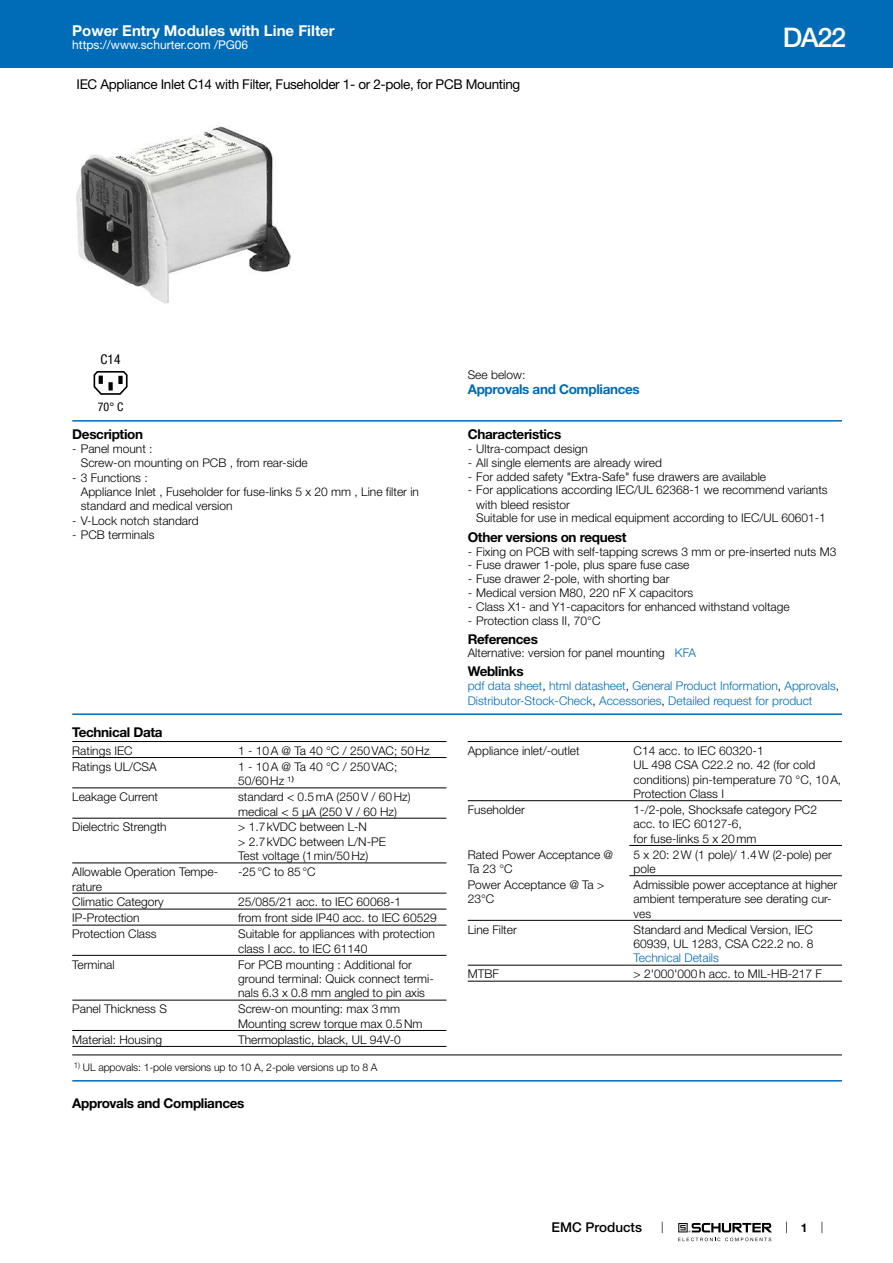
<style>
.page{position:relative;width:893px;height:1263px;background:#fff}
.page>*{position:absolute;margin:0;border:0;box-sizing:border-box;transform-origin:0 0}
.t1{font:500 27px "Helvetica Neue LT";color:#fff}
.t2{font:700 15px "Helvetica Neue LT";color:#fff}
.t3{font:700 13.5px "Helvetica Neue LT";letter-spacing:-.025em;color:#000}
.t4{font:13.5px "Helvetica Neue LT";letter-spacing:-.025em;color:#000}
.t5{font:700 13.5px "Helvetica Neue LT";letter-spacing:-.025em;color:#006bb6}
.t6{font:500 13.5px "Helvetica Neue LT";color:#000}
.t7{font:condensed 13.5px "Helvetica Neue LT";color:#000}
.t8{font:300 12px/14.4px "Helvetica Neue LT";color:#000}
.t9{font:300 12px/14.4px "Helvetica Neue LT";color:#006bb6}
.t10{font:12px "Helvetica Neue LT";color:#fff}
.t11{font:condensed 12px "Helvetica Neue LT";color:#000}
.t12{font:700 12px "Helvetica Neue LT";color:#000}
.t13{font:300 10.5px "Helvetica Neue LT";letter-spacing:-.01em;color:#000}
.s1{font-family:"Arial Unicode MS";font-weight:400}
.s2{color:#006bb6}
.s3{color:#000}
</style>
<div class="page">
<svg style="left:678px;top:1223px;width:94px;height:18px"></svg>
<div style="left:0;top:0;width:893px;height:68px;background:#006bb6"></div>
<img style="left:76px;top:126px;width:214px;height:178px">
<svg style="left:94px;top:371px;width:34px;height:24px"></svg>
<hr style="left:72px;top:420px;width:770px;height:2px;background:#006bb6">
<hr style="left:72px;top:713px;width:770px;height:2px;background:#006bb6">
<hr style="left:72px;top:741px;width:374px;height:1px;background:#000">
<hr style="left:72px;top:757px;width:374px;height:1px;background:#000">
<hr style="left:72px;top:787px;width:374px;height:1px;background:#000">
<hr style="left:72px;top:818px;width:374px;height:1px;background:#000">
<hr style="left:72px;top:862px;width:374px;height:1px;background:#000">
<hr style="left:72px;top:893px;width:374px;height:1px;background:#000">
<hr style="left:72px;top:909px;width:374px;height:1px;background:#000">
<hr style="left:72px;top:925px;width:374px;height:1px;background:#000">
<hr style="left:72px;top:955px;width:374px;height:1px;background:#000">
<hr style="left:72px;top:1000px;width:374px;height:1px;background:#000">
<hr style="left:72px;top:1030px;width:374px;height:1px;background:#000">
<hr style="left:72px;top:1046px;width:374px;height:1px;background:#000">
<hr style="left:468px;top:741px;width:374px;height:1px;background:#000">
<hr style="left:468px;top:800px;width:374px;height:1px;background:#000">
<hr style="left:629px;top:845px;width:213px;height:1px;background:#000">
<hr style="left:629px;top:875px;width:213px;height:1px;background:#000">
<hr style="left:468px;top:920px;width:374px;height:1px;background:#000">
<hr style="left:468px;top:965px;width:374px;height:1px;background:#000">
<hr style="left:468px;top:981px;width:374px;height:1px;background:#000">
<hr style="left:72px;top:1054px;width:770px;height:1px;background:#000">
<hr style="left:72px;top:1080px;width:770px;height:1px;background:#006bb6">
<p class="t2" style="left:72px;top:21px;width:264px">Power Entry Modules with Line Filter</p>
<p class="t10" style="left:72px;top:38px;width:178px">https://www.schurter.com /PG06</p>
<p class="t4" style="left:77px;top:76px;width:445px">IEC Appliance Inlet C14 with Filter, Fuseholder 1- or 2-pole, for PCB Mounting</p>
<h1 class="t1" style="left:783px;top:21px;width:65px">DA22</h1>
<p class="t7" style="left:101px;top:351px;width:21px">C14</p>
<p class="t11" style="left:98px;top:400px;width:27px">70° C</p>
<p class="t3" style="left:72px;top:426px;width:72px">Description</p>
<p class="t8" style="left:81px;top:441px;width:228px;text-indent:-9px">- Panel mount :<br>Screw-on mounting on PCB , from rear-side</p>
<p class="t8" style="left:81px;top:470px;width:340px;text-indent:-9px">- 3 Functions :<br>Appliance Inlet , Fuseholder for fuse-links 5 x 20 mm , Line filter in standard and medical version</p>
<p class="t8" style="left:72px;top:513px;width:128px">- V-Lock notch standard</p>
<p class="t8" style="left:72px;top:528px;width:84px">- PCB terminals</p>
<p class="t3" style="left:72px;top:723px;width:92px">Technical Data</p>
<p class="t8" style="left:72px;top:743px;width:62px">Ratings IEC</p>
<p class="t8" style="left:238px;top:743px;width:193px">1 - 10A @ Ta 40 °C / 250VAC; 50Hz</p>
<p class="t8" style="left:72px;top:759px;width:86px">Ratings UL/CSA</p>
<p class="t8" style="left:238px;top:759px;width:161px">1 - 10A @ Ta 40 °C / 250VAC;<br>50/60Hz ¹<span class="s1">⁾</span></p>
<p class="t8" style="left:72px;top:789px;width:87px">Leakage Current</p>
<p class="t8" style="left:238px;top:789px;width:174px">standard &lt; 0.5mA (250V / 60Hz) medical &lt; 5 µA (250 V / 60 Hz)</p>
<p class="t8" style="left:72px;top:820px;width:96px">Dielectric Strength</p>
<p class="t8" style="left:238px;top:820px;width:149px">&gt; 1.7kVDC between L-N<br>&gt; 2.7kVDC between L/N-PE<br>Test voltage (1min/50Hz)</p>
<p class="t8" style="left:72px;top:864px;width:147px">Allowable Operation Tempe&shy;rature</p>
<p class="t8" style="left:238px;top:864px;width:79px">-25°C to 85°C</p>
<p class="t8" style="left:72px;top:895px;width:93px">Climatic Category</p>
<p class="t8" style="left:238px;top:895px;width:164px">25/085/21 acc. to IEC 60068-1</p>
<p class="t8" style="left:72px;top:911px;width:69px">IP-Protection</p>
<p class="t8" style="left:238px;top:911px;width:200px">from front side IP40 acc. to IEC 60529</p>
<p class="t8" style="left:72px;top:927px;width:86px">Protection Class</p>
<p class="t8" style="left:238px;top:927px;width:198px">Suitable for appliances with protection class I acc. to IEC 61140</p>
<p class="t8" style="left:72px;top:957px;width:44px">Terminal</p>
<p class="t8" style="left:238px;top:957px;width:197px">For PCB mounting : Additional for ground terminal: Quick connect termi&shy;nals 6.3 x 0.8 mm angled to pin axis</p>
<p class="t8" style="left:72px;top:1002px;width:96px">Panel Thickness S</p>
<p class="t8" style="left:238px;top:1002px;width:186px">Screw-on mounting: max 3mm<br>Mounting screw torque max 0.5Nm</p>
<p class="t8" style="left:72px;top:1032px;width:91px">Material: Housing</p>
<p class="t8" style="left:238px;top:1032px;width:164px">Thermoplastic, black, UL 94V-0</p>
<p class="t13" style="left:74px;top:1061px;width:305px"><sup>1)</sup> UL appovals: 1-pole versions up to 10 A, 2-pole versions up to 8 A</p>
<p class="t3" style="left:72px;top:1094px;width:174px">Approvals and Compliances</p>
<p class="t8" style="left:468px;top:368px;width:59px">See below:</p>
<p class="t5" style="left:468px;top:381px;width:174px">Approvals and Compliances</p>
<p class="t3" style="left:468px;top:426px;width:95px">Characteristics</p>
<p class="t8" style="left:468px;top:441px;width:122px">- Ultra-compact design</p>
<p class="t8" style="left:468px;top:455px;width:196px">- All single elements are already wired</p>
<p class="t8" style="left:468px;top:469px;width:300px">- For added safety "Extra-Safe" fuse drawers are available</p>
<p class="t8" style="left:476px;top:483px;width:353px;text-indent:-9px">- For applications according IEC/UL 62368-1 we recommend variants with bleed resistor<br>Suitable for use in medical equipment according to IEC/UL 60601-1</p>
<p class="t3" style="left:468px;top:528px;width:160px">Other versions on request</p>
<p class="t8" style="left:468px;top:544px;width:370px">- Fixing on PCB with self-tapping screws 3 mm or pre-inserted nuts M3</p>
<p class="t8" style="left:468px;top:557px;width:223px">- Fuse drawer 1-pole, plus spare fuse case</p>
<p class="t8" style="left:468px;top:571px;width:203px">- Fuse drawer 2-pole, with shorting bar</p>
<p class="t8" style="left:468px;top:585px;width:227px">- Medical version M80, 220 nF X capacitors</p>
<p class="t8" style="left:468px;top:599px;width:323px">- Class X1- and Y1-capacitors for enhanced withstand voltage</p>
<p class="t8" style="left:468px;top:613px;width:134px">- Protection class II, 70°C</p>
<p class="t3" style="left:468px;top:630px;width:72px">References</p>
<p class="t8" style="left:468px;top:646px;width:230px">Alternative: version for panel mounting <span class="s2">KFA</span></p>
<p class="t3" style="left:468px;top:663px;width:57px">Weblinks</p>
<p class="t9" style="left:468px;top:679px;width:373px">pdf data sheet<span class="s3">,</span> html datasheet<span class="s3">,</span> General Product Information<span class="s3">,</span> Approvals<span class="s3">,<br></span>Distributor-Stock-Check<span class="s3">,</span> Accessories<span class="s3">,</span> Detailed request for product</p>
<p class="t8" style="left:468px;top:743px;width:114px">Appliance inlet/-outlet</p>
<p class="t8" style="left:634px;top:743px;width:209px">C14 acc. to IEC 60320-1<br>UL 498 CSA C22.2 no. 42 (for cold conditions) pin-temperature 70 °C, 10A,<br>Protection Class I</p>
<p class="t8" style="left:468px;top:802px;width:59px">Fuseholder</p>
<p class="t8" style="left:634px;top:802px;width:185px">1-/2-pole, Shocksafe category PC2 acc. to IEC 60127-6,<br>for fuse-links 5 x 20mm</p>
<p class="t8" style="left:468px;top:847px;width:147px">Rated Power Acceptance @<br>Ta 23 °C</p>
<p class="t8" style="left:634px;top:847px;width:200px">5 x 20: 2W (1 pole)/ 1.4W (2-pole) per pole</p>
<p class="t8" style="left:468px;top:877px;width:138px">Power Acceptance @ Ta &gt;<br>23°C</p>
<p class="t8" style="left:634px;top:877px;width:205px">Admissible power acceptance at higher ambient temperature see derating cur&shy;ves</p>
<p class="t8" style="left:468px;top:922px;width:51px">Line Filter</p>
<p class="t8" style="left:634px;top:922px;width:181px">Standard and Medical Version, IEC<br>60939, UL 1283, CSA C22.2 no. 8</p>
<p class="t9" style="left:634px;top:951px;width:87px">Technical Details</p>
<p class="t8" style="left:468px;top:967px;width:33px">MTBF</p>
<p class="t8" style="left:634px;top:967px;width:190px">&gt; 2'000'000h acc. to MIL-HB-217 F</p>
<p class="t6" style="left:552px;top:1219px;width:92px">EMC Products</p>
<p class="t12" style="left:801px;top:1220px;width:8px">1</p>
</div>
